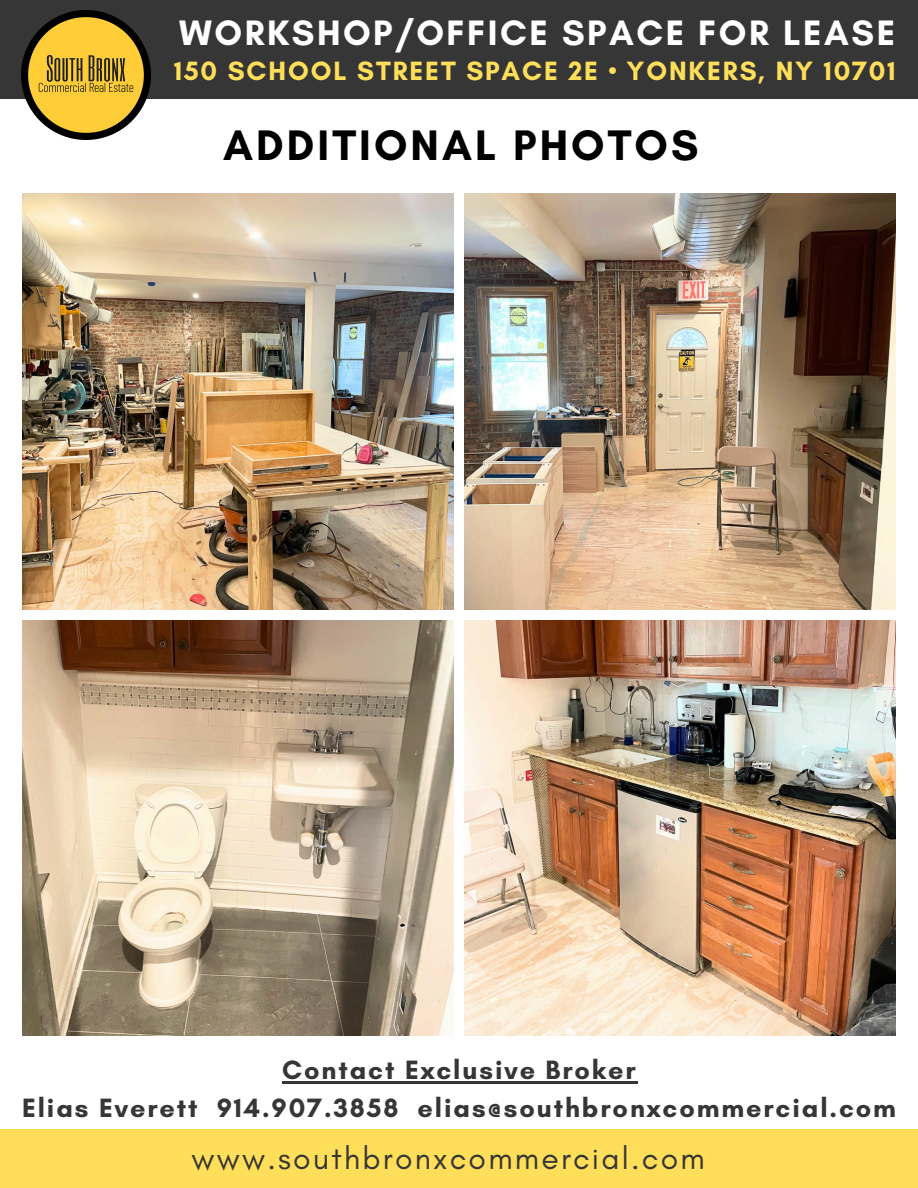
<style>
.page{position:relative;width:918px;height:1188px;background:#fff}
.page>*{position:absolute;margin:0;border:0;box-sizing:border-box;transform-origin:0 0}
.t1{font:700 43.5px "Glacial Indifference";letter-spacing:.07em;color:#000}
.t2{font:700 36px "Glacial Indifference";letter-spacing:.07em;color:#fff}
.t3{font:31.8px "Glacial Indifference";letter-spacing:.07em;color:#363636}
.t4{font:700 27px "Glacial Indifference";letter-spacing:.07em;color:#363636}
.t5{font:700 27px "Glacial Indifference";letter-spacing:.07em;color:#ffde59}
</style>
<div class="page">
<img style="left:22px;top:193px;width:431px;height:417px">
<img style="left:22px;top:621px;width:431px;height:415px">
<img style="left:465px;top:193px;width:430px;height:417px">
<img style="left:465px;top:621px;width:430px;height:415px">
<div style="left:0;top:0;width:918px;height:98px;background:#363636"></div>
<img style="left:21px;top:10px;width:130px;height:130px">
<div style="left:0;top:1130px;width:918px;height:58px;background:#ffde59"></div>
<hr style="left:282px;top:1082px;width:22px;height:2px;background:#363636">
<hr style="left:304px;top:1082px;width:334px;height:2px;background:#363636">
<p class="t2" style="left:179px;top:11px;width:718px">WORKSHOP/OFFICE SPACE FOR LEASE</p>
<p class="t5" style="left:174px;top:54px;width:723px">150 SCHOOL STREET SPACE 2E • YONKERS, NY 10701</p>
<h3 class="t1" style="left:223px;top:119px;width:477px">ADDITIONAL PHOTOS</h3>
<h4 class="t4" style="left:282px;top:1054px;width:355px">Contact Exclusive Broker</h4>
<p class="t4" style="left:22px;top:1091px;width:875px">Elias Everett 914.907.3858 elias@southbronxcommercial.com</p>
<h1 class="t3" style="left:192px;top:1139px;width:515px">www.southbronxcommercial.com</h1>
</div>
